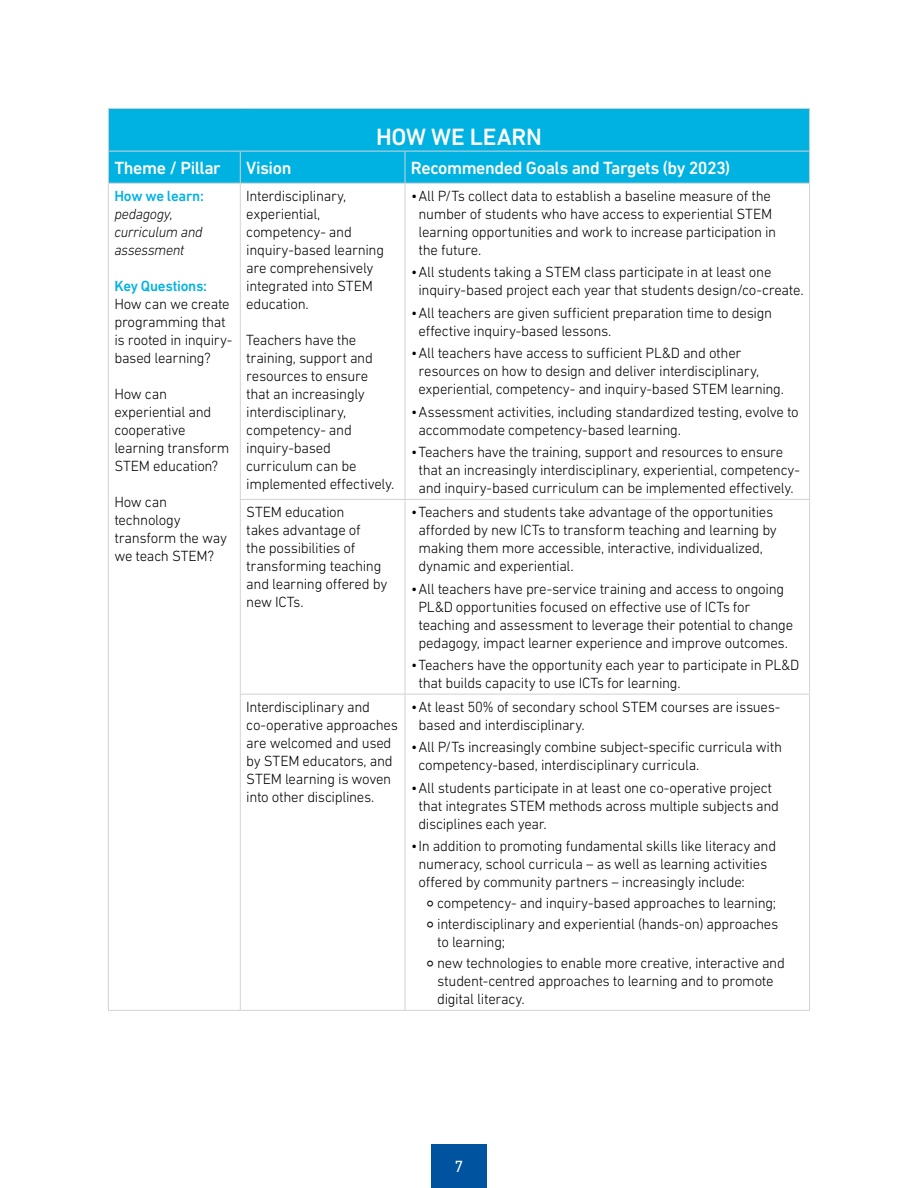
<style>
.page{position:relative;width:918px;height:1188px;background:#fff}
.page>*{position:absolute;margin:0;border:0;box-sizing:border-box;transform-origin:0 0}
.t1{font:500 24px "DIN Next W1 G";letter-spacing:-.005em;color:#fff}
.t2{font:500 18px "DIN Next W1 G";letter-spacing:-.025em;color:#fff}
.t3{font:16.5px "DIN Next W1 G";color:#fff}
.t4{font:300 15px/18px "DIN Next W1 G";letter-spacing:-.02em;color:#000}
.t5{font:italic 300 15px/18px "DIN Next W1 G";letter-spacing:-.02em;color:#000}
.t6{font:500 15px "DIN Next W1 G";letter-spacing:-.015em;color:#00b2e2}
.s1{font-family:"Lucida Grande";font-weight:700;font-size:13.5px}
</style>
<div class="page">
<div style="left:431px;top:1145px;width:56px;height:43px;background:#00539f"></div>
<div style="left:109px;top:109px;width:700px;height:74px;background:#00b2e2"></div>
<hr style="left:108px;top:108px;width:132px;height:1px;background:#d1d3d4">
<hr style="left:108px;top:109px;width:1px;height:42px;background:#d1d3d4">
<hr style="left:240px;top:108px;width:165px;height:1px;background:#d1d3d4">
<hr style="left:405px;top:108px;width:405px;height:1px;background:#d1d3d4">
<hr style="left:809px;top:109px;width:1px;height:42px;background:#d1d3d4">
<hr style="left:108px;top:151px;width:132px;height:1px;background:#d1d3d4">
<hr style="left:108px;top:151px;width:1px;height:32px;background:#d1d3d4">
<hr style="left:240px;top:151px;width:165px;height:1px;background:#d1d3d4">
<hr style="left:240px;top:151px;width:1px;height:32px;background:#d1d3d4">
<hr style="left:405px;top:151px;width:405px;height:1px;background:#d1d3d4">
<hr style="left:405px;top:151px;width:1px;height:32px;background:#d1d3d4">
<hr style="left:809px;top:151px;width:1px;height:32px;background:#d1d3d4">
<hr style="left:108px;top:183px;width:132px;height:1px;background:#d1d3d4">
<hr style="left:240px;top:183px;width:165px;height:1px;background:#d1d3d4">
<hr style="left:405px;top:183px;width:405px;height:1px;background:#d1d3d4">
<hr style="left:240px;top:499px;width:165px;height:1px;background:#d1d3d4">
<hr style="left:405px;top:499px;width:405px;height:1px;background:#d1d3d4">
<hr style="left:108px;top:1010px;width:132px;height:1px;background:#d1d3d4">
<hr style="left:240px;top:1010px;width:165px;height:1px;background:#d1d3d4">
<hr style="left:405px;top:1010px;width:405px;height:1px;background:#d1d3d4">
<hr style="left:108px;top:184px;width:1px;height:315px;background:#d1d3d4">
<hr style="left:240px;top:184px;width:1px;height:315px;background:#d1d3d4">
<hr style="left:405px;top:184px;width:1px;height:315px;background:#d1d3d4">
<hr style="left:809px;top:184px;width:1px;height:315px;background:#d1d3d4">
<hr style="left:108px;top:499px;width:1px;height:195px;background:#d1d3d4">
<hr style="left:240px;top:500px;width:1px;height:194px;background:#d1d3d4">
<hr style="left:405px;top:500px;width:1px;height:194px;background:#d1d3d4">
<hr style="left:809px;top:500px;width:1px;height:194px;background:#d1d3d4">
<hr style="left:108px;top:694px;width:1px;height:316px;background:#d1d3d4">
<hr style="left:240px;top:694px;width:165px;height:1px;background:#d1d3d4">
<hr style="left:240px;top:695px;width:1px;height:315px;background:#d1d3d4">
<hr style="left:405px;top:694px;width:405px;height:1px;background:#d1d3d4">
<hr style="left:405px;top:695px;width:1px;height:315px;background:#d1d3d4">
<hr style="left:809px;top:695px;width:1px;height:315px;background:#d1d3d4">
<h1 class="t1" style="left:376px;top:123px;width:167px">HOW WE LEARN</h1>
<p class="t2" style="left:114px;top:158px;width:108px">Theme / Pillar</p>
<p class="t2" style="left:246px;top:158px;width:47px">Vision</p>
<p class="t2" style="left:411px;top:158px;width:321px">Recommended Goals and Targets (by 2023)</p>
<p class="t6" style="left:114px;top:187px;width:91px">How we learn:</p>
<p class="t5" style="left:114px;top:205px;width:90px">pedagogy, curriculum and assessment</p>
<p class="t6" style="left:114px;top:277px;width:94px">Key Questions:</p>
<p class="t4" style="left:114px;top:295px;width:120px">How can we create programming that is rooted in inquiry&shy;based learning?</p>
<p class="t4" style="left:114px;top:385px;width:117px">How can experiential and cooperative learning transform<br>STEM education?</p>
<p class="t4" style="left:114px;top:493px;width:114px">How can technology transform the way we teach STEM?</p>
<p class="t4" style="left:418px;top:187px;width:359px;text-indent:-7px">•All P/Ts collect data to establish a baseline measure of the number of students who have access to experiential STEM learning opportunities and work to increase participation in the future.</p>
<p class="t4" style="left:418px;top:263px;width:387px;text-indent:-7px">•All students taking a STEM class participate in at least one inquiry-based project each year that students design/co-create.</p>
<p class="t4" style="left:418px;top:304px;width:355px;text-indent:-7px">•All teachers are given sufficient preparation time to design effective inquiry-based lessons.</p>
<p class="t4" style="left:418px;top:344px;width:367px;text-indent:-7px">•All teachers have access to sufficient PL&amp;D and other resources on how to design and deliver interdisciplinary, experiential, competency- and inquiry-based STEM learning.</p>
<p class="t4" style="left:418px;top:403px;width:382px;text-indent:-7px">•Assessment activities, including standardized testing, evolve to accommodate competency-based learning.</p>
<p class="t4" style="left:418px;top:443px;width:383px;text-indent:-7px">•Teachers have the training, support and resources to ensure that an increasingly interdisciplinary, experiential, competency&shy;and inquiry-based curriculum can be implemented effectively.</p>
<p class="t4" style="left:246px;top:187px;width:139px">Interdisciplinary, experiential, competency- and inquiry-based learning are comprehensively integrated into STEM education.</p>
<p class="t4" style="left:246px;top:331px;width:150px">Teachers have the training, support and resources to ensure that an increasingly interdisciplinary, competency- and inquiry-based curriculum can be implemented effectively.</p>
<p class="t4" style="left:246px;top:503px;width:142px">STEM education<br>takes advantage of<br>the possibilities of transforming teaching and learning offered by new ICTs.</p>
<p class="t4" style="left:418px;top:503px;width:360px;text-indent:-7px">•Teachers and students take advantage of the opportunities afforded by new ICTs to transform teaching and learning by making them more accessible, interactive, individualized, dynamic and experiential.</p>
<p class="t4" style="left:418px;top:579px;width:376px;text-indent:-7px">•All teachers have pre-service training and access to ongoing PL&amp;D opportunities focused on effective use of ICTs for teaching and assessment to leverage their potential to change pedagogy, impact learner experience and improve outcomes.</p>
<p class="t4" style="left:418px;top:656px;width:382px;text-indent:-7px">•Teachers have the opportunity each year to participate in PL&amp;D that builds capacity to use ICTs for learning.</p>
<p class="t4" style="left:246px;top:698px;width:153px">Interdisciplinary and co-operative approaches are welcomed and used by STEM educators, and<br>STEM learning is woven into other disciplines.</p>
<p class="t4" style="left:418px;top:698px;width:363px;text-indent:-7px">•At least 50% of secondary school STEM courses are issues&shy;based and interdisciplinary.</p>
<p class="t4" style="left:418px;top:738px;width:365px;text-indent:-7px">•All P/Ts increasingly combine subject-specific curricula with competency-based, interdisciplinary curricula.</p>
<p class="t4" style="left:418px;top:779px;width:362px;text-indent:-7px">•All students participate in at least one co-operative project that integrates STEM methods across multiple subjects and disciplines each year.</p>
<p class="t4" style="left:418px;top:837px;width:359px;text-indent:-7px">•In addition to promoting fundamental skills like literacy and numeracy, school curricula – as well as learning activities offered by community partners – increasingly include:</p>
<p class="t4" style="left:426px;top:893px;width:354px;line-height:21px"><span class="s1">◦</span> competency- and inquiry-based approaches to learning; <span class="s1">◦</span> interdisciplinary and experiential (hands-on) approaches</p>
<p class="t4" style="left:426px;top:932px;width:360px;line-height:21px;text-indent:11px">to learning;<br><span class="s1">◦</span> new technologies to enable more creative, interactive and</p>
<p class="t4" style="left:437px;top:972px;width:338px">student-centred approaches to learning and to promote digital literacy.</p>
<p class="t3" style="left:455px;top:1157px;width:10px">7</p>
</div>
